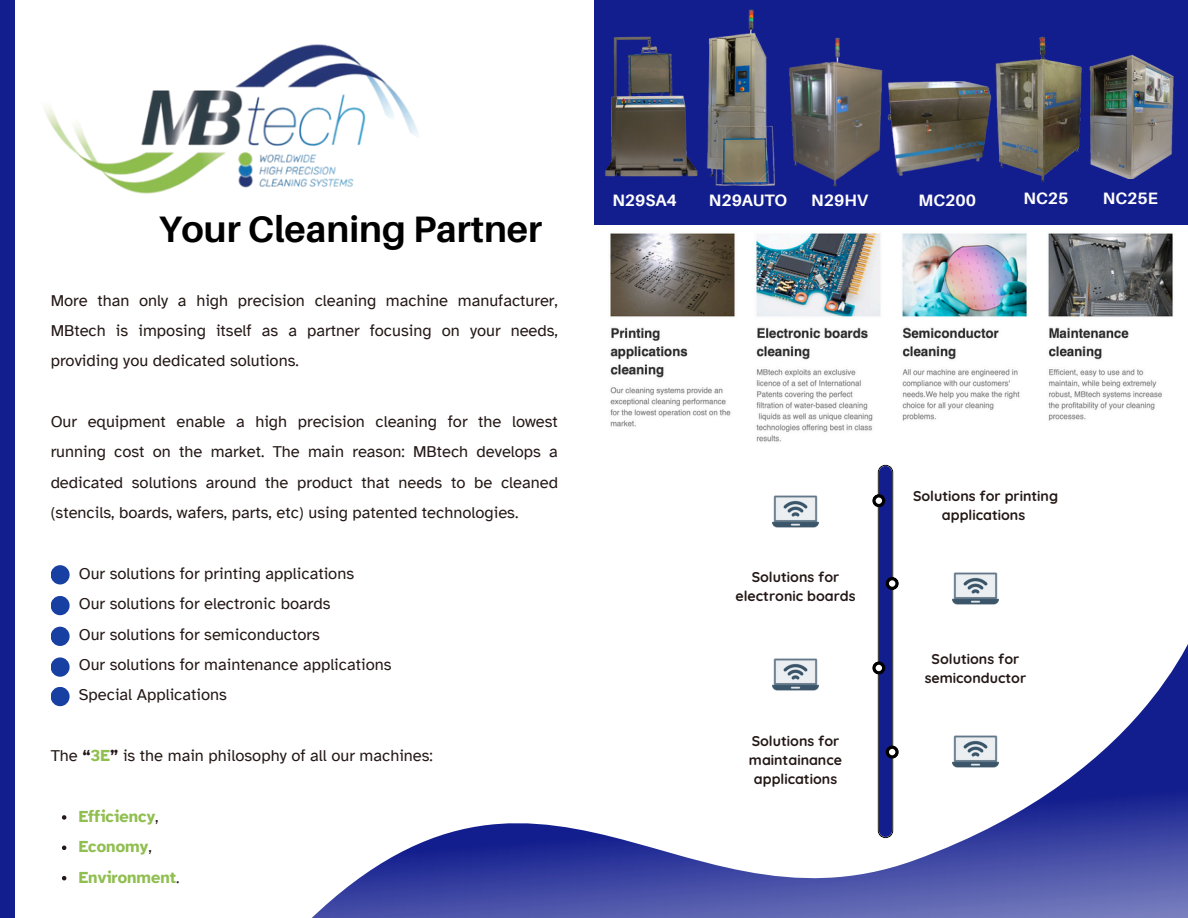
<style>
.page{position:relative;width:1188px;height:918px;background:#fff}
.page>*{position:absolute;margin:0;border:0;box-sizing:border-box;transform-origin:0 0}
.t1{font:700 36.9px "Aileron";color:#000}
.t2{font:16.5px/30.3px "Atkinson Hyperlegible";color:#231815;text-align:justify}
.t3{font:700 16.5px "Aileron";color:#fff}
.t4{font:700 16.5px "Atkinson Hyperlegible";color:#90be50}
.t5{font:700 14.1px/19.2px "Quicksand";color:#231815;text-align:center}
.s1{font-weight:700}
.s2{font-weight:700;color:#90be50}
.s3{font-weight:400;color:#231815}
</style>
<div class="page">
<svg style="left:312px;top:644px;width:876px;height:274px"></svg>
<img style="left:44px;top:44px;width:374px;height:150px">
<img style="left:773px;top:495px;width:46px;height:33px">
<img style="left:953px;top:572px;width:46px;height:33px">
<img style="left:773px;top:651px;width:46px;height:47px">
<img style="left:953px;top:728px;width:46px;height:46px">
<div style="left:594px;top:0;width:593px;height:459px;background:#131e8e"></div>
<img style="left:594px;top:225px;width:593px;height:240px">
<img style="left:605px;top:36px;width:93px;height:141px">
<img style="left:707px;top:9px;width:68px;height:177px">
<img style="left:888px;top:81px;width:104px;height:95px">
<svg style="left:872px;top:465px;width:27px;height:373px"></svg>
<img style="left:1089px;top:54px;width:85px;height:125px">
<div style="left:0;top:0;width:15px;height:918px;background:#131e8e"></div>
<img style="left:789px;top:37px;width:94px;height:150px">
<img style="left:995px;top:37px;width:87px;height:145px">
<svg style="left:62px;top:815px;width:4px;height:5px"></svg>
<svg style="left:62px;top:846px;width:4px;height:4px"></svg>
<svg style="left:62px;top:876px;width:4px;height:4px"></svg>
<div style="left:51px;top:565px;width:19px;height:19px;background:#183fa2"></div>
<div style="left:51px;top:596px;width:19px;height:19px;background:#183fa2"></div>
<div style="left:51px;top:627px;width:19px;height:19px;background:#183fa2"></div>
<svg style="left:51px;top:657px;width:19px;height:20px"></svg>
<div style="left:51px;top:687px;width:19px;height:19px;background:#183fa2"></div>
<h1 class="t1" style="left:159px;top:207px;width:385px">Your Cleaning Partner</h1>
<h3 class="t2" style="left:51px;top:285px;width:509px">More than only a high precision cleaning machine manufacturer, MBtech is imposing itself as a partner focusing on your needs, providing you dedicated solutions.</h3>
<h3 class="t2" style="left:51px;top:406px;width:509px">Our equipment enable a high precision cleaning for the lowest running cost on the market. The main reason: MBtech develops a dedicated solutions around the product that needs to be cleaned (stencils, boards, wafers, parts, etc) using patented technologies.</h3>
<h3 class="t2" style="left:79px;top:558px;width:277px">Our solutions for printing applications</h3>
<p class="t2" style="left:79px;top:589px;width:253px">Our solutions for electronic boards</p>
<p class="t2" style="left:79px;top:619px;width:243px">Our solutions for semiconductors</p>
<p class="t2" style="left:79px;top:649px;width:314px">Our solutions for maintenance applications</p>
<p class="t2" style="left:79px;top:680px;width:150px">Special Applications</p>
<p class="t2" style="left:51px;top:741px;width:384px">The <span class="s1">“</span><span class="s2">3E</span><span class="s1">”</span> is the main philosophy of all our machines:</p>
<p class="t4" style="left:79px;top:806px;width:81px">Efficiency<span class="s3">,</span></p>
<p class="t4" style="left:79px;top:837px;width:75px">Economy<span class="s3">,</span></p>
<p class="t4" style="left:79px;top:867px;width:102px">Environment<span class="s3">.</span></p>
<h3 class="t3" style="left:612px;top:190px;width:66px">N29SA4</h3>
<h3 class="t3" style="left:709px;top:190px;width:80px">N29AUTO</h3>
<h3 class="t3" style="left:811px;top:190px;width:58px">N29HV</h3>
<h3 class="t3" style="left:919px;top:190px;width:59px">MC200</h3>
<h3 class="t3" style="left:1024px;top:188px;width:46px">NC25</h3>
<h3 class="t3" style="left:1103px;top:188px;width:57px">NC25E</h3>
<p class="t5" style="left:735px;top:567px;width:122px">Solutions for electronic boards</p>
<h3 class="t5" style="left:749px;top:731px;width:95px">Solutions for maintainance applications</h3>
<p class="t5" style="left:913px;top:486px;width:147px">Solutions for printing applications</p>
<h3 class="t5" style="left:925px;top:649px;width:103px">Solutions for semiconductor</h3>
</div>
